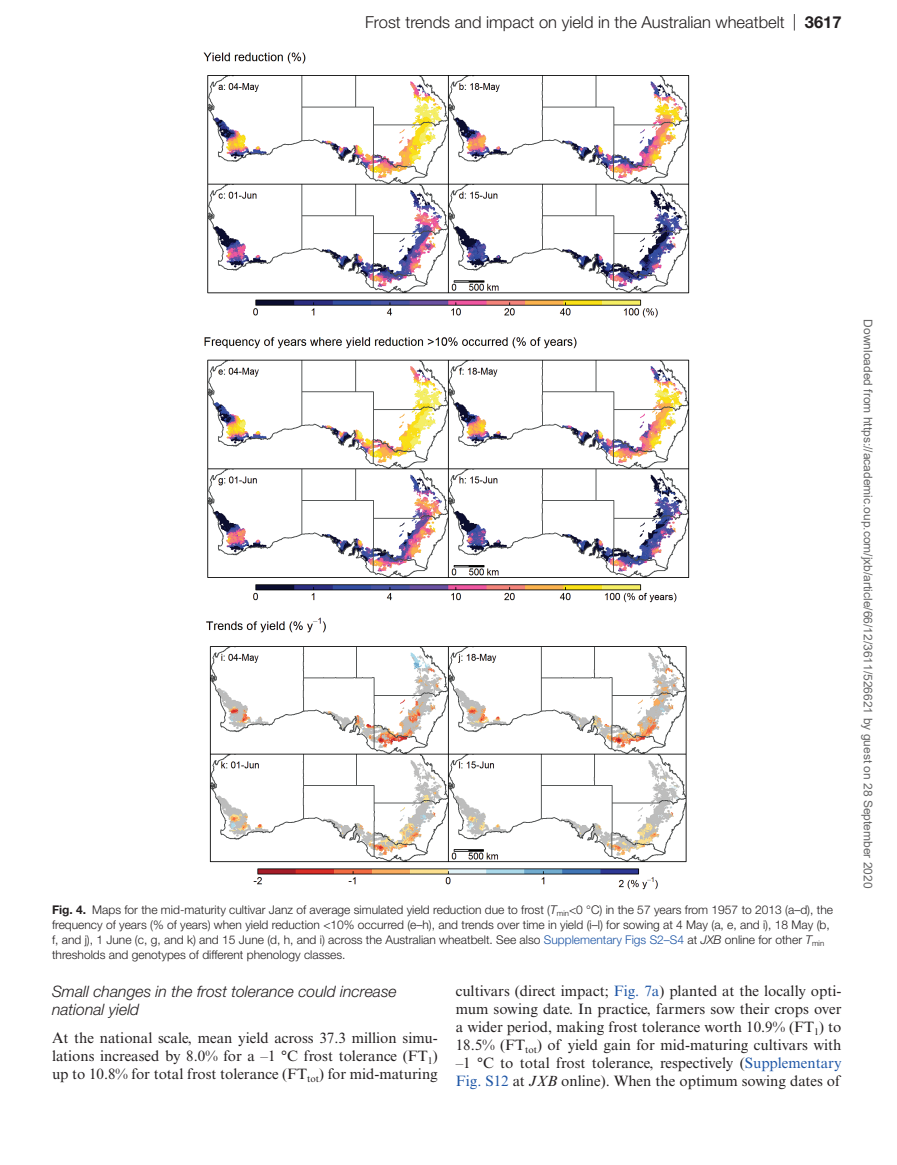
<style>
.page{position:relative;width:897px;height:1165px;background:#fff}
.page>*{position:absolute;margin:0;border:0;box-sizing:border-box;transform-origin:0 0}
.t1{font:300 16.5px "Helvetica Neue LT Std";color:#231f20}
.t2{font:italic 300 15.75px/18px "Helvetica Neue LT Std";color:#231f20}
.t3{font:15px/18px "Times New Roman MT Std";color:#231f20;text-align:justify}
.t4{font:300 12px/15px "Helvetica Neue LT Std";color:#231f20}
.t5{font:12px "Arial";color:#666}
.s1{font-weight:700}
.s2{font-style:italic}
.s3{color:#1e56a6}
</style>
<div class="page">
<img style="left:203px;top:52px;width:486px;height:837px">
<p class="t1" style="left:365px;top:12px;width:478px">Frost trends and impact on yield in the Australian wheatbelt | <span class="s1">3617</span></p>
<p class="t4" style="left:52px;top:901px;width:782px"><span class="s1">Fig. 4.</span> Maps for the mid-maturity cultivar Janz of average simulated yield reduction due to frost (<span class="s2">T</span><sub>min</sub>&lt;0 °C) in the 57 years from 1957 to 2013 (a–d), the frequency of years (% of years) when yield reduction &lt;10% occurred (e–h), and trends over time in yield (i–l) for sowing at 4 May (a, e, and i), 18 May (b, f, and j), 1 June (c, g, and k) and 15 June (d, h, and i) across the Australian wheatbelt. See also <span class="s3">Supplementary Figs S2–S4</span> at <span class="s2">JXB</span> online for other <span class="s2">T</span><sub>min </sub>thresholds and genotypes of different phenology classes.</p>
<p class="t2" style="left:52px;top:981px;width:346px">Small changes in the frost tolerance could increase national yield</p>
<p class="t3" style="left:52px;top:1029px;width:387px">At the national scale, mean yield across 37.3 million simu&shy;lations increased by 8.0% for a –1 °C frost tolerance (FT<sub>1</sub>) up to 10.8% for total frost tolerance (FT<sub>tot</sub>) for mid-maturing</p>
<p class="t3" style="left:455px;top:982px;width:387px">cultivars (direct impact; <span class="s3">Fig. 7a</span>) planted at the locally opti&shy;mum sowing date. In practice, farmers sow their crops over a wider period, making frost tolerance worth 10.9% (FT<sub>1</sub>) to 18.5% (FT<sub>tot</sub>) of yield gain for mid-maturing cultivars with –1 °C to total frost tolerance, respectively (<span class="s3">Supplementary Fig. S12</span> at <span class="s2">JXB</span> online). When the optimum sowing dates of</p>
<p class="t5" style="left:872px;top:319px;width:570px;rotate:90deg">Downloaded from https://academic.oup.com/jxb/article/66/12/3611/526621 by guest on 28 September 2020</p>
</div>
